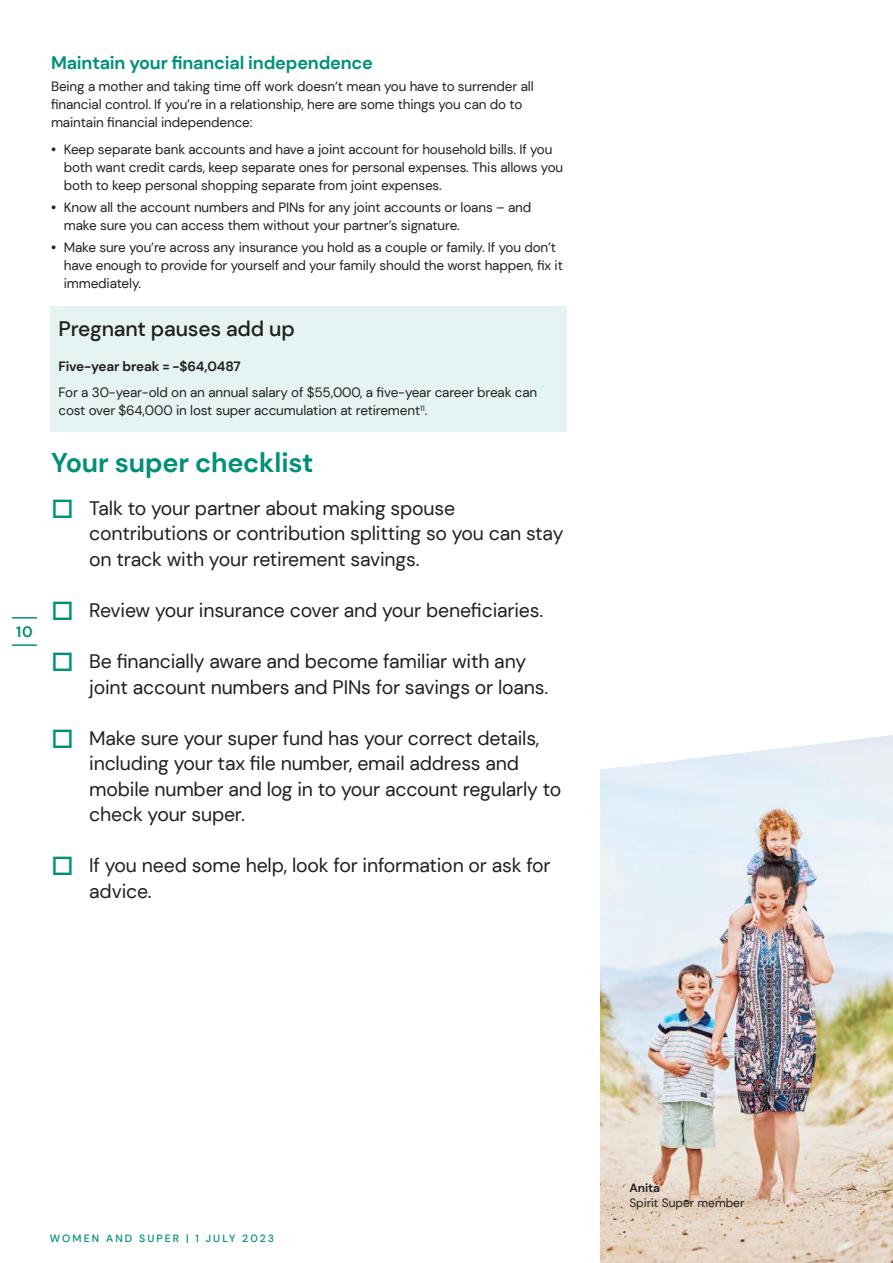
<style>
.page{position:relative;width:893px;height:1263px;background:#fff}
.page>*{position:absolute;margin:0;border:0;box-sizing:border-box;transform-origin:0 0}
.t1{font:700 27px "DM Sans";letter-spacing:-.005em;color:#009078}
.t2{font:500 21px "DM Sans";letter-spacing:-.01em;color:#221f1f}
.t3{font:19.5px/25.5px "DM Sans";letter-spacing:-.01em;color:#221f1f}
.t4{font:700 18px "DM Sans";letter-spacing:-.01em;color:#009078}
.t5{font:700 15px "DM Sans";color:#009078}
.t6{font:13.5px/18px "DM Sans";letter-spacing:-.01em;color:#221f1f}
.t7{font:700 13.5px "DM Sans";letter-spacing:-.01em;color:#221f1f}
.t8{font:12px "DM Sans";color:#221f1f}
.t9{font:700 12px "DM Sans";color:#221f1f}
.t10{font:500 10.5px "DM Sans";letter-spacing:.2em;color:#009078}
.s1{font-weight:700}
</style>
<div class="page">
<hr style="left:12px;top:617px;width:24px;height:2px;background:#009078">
<hr style="left:12px;top:644px;width:24px;height:2px;background:#009078">
<img style="left:600px;top:735px;width:293px;height:528px">
<div style="left:50px;top:306px;width:517px;height:126px;background:#e5f3f3"></div>
<p class="t5" style="left:16px;top:625px;width:18px">10</p>
<h3 class="t4" style="left:51px;top:51px;width:323px">Maintain your 昀椀nancial independence</h3>
<p class="t6" style="left:51px;top:78px;width:484px">Being a mother and taking time off work doesn’t mean you have to surrender all昀椀nancial control. If you’re in a relationship, here are some things you can do to maintain 昀椀nancial independence:</p>
<p class="t6" style="left:64px;top:141px;width:501px;text-indent:-13px"><span class="s1">•</span> Keep separate bank accounts and have a joint account for household bills. If you both want credit cards, keep separate ones for personal expenses. This allows you both to keep personal shopping separate from joint expenses.</p>
<p class="t6" style="left:64px;top:199px;width:469px;text-indent:-13px"><span class="s1">•</span> Know all the account numbers and PINs for any joint accounts or loans – and make sure you can access them without your partner’s signature.</p>
<p class="t6" style="left:64px;top:239px;width:501px;text-indent:-13px"><span class="s1">•</span> Make sure you’re across any insurance you hold as a couple or family. If you don’t have enough to provide for yourself and your family should the worst happen, 昀椀x it immediately.</p>
<h2 class="t2" style="left:58px;top:315px;width:238px">Pregnant pauses add up</h2>
<p class="t7" style="left:58px;top:360px;width:184px">Five-year break = -$64,0487</p>
<p class="t6" style="left:58px;top:383px;width:480px">For a 30-year-old on an annual salary of $55,000, a 昀椀ve-year career break can cost over $64,000 in lost super accumulation at retirement<sup>11</sup>.</p>
<h1 class="t1" style="left:51px;top:450px;width:264px">Your super checklist</h1>
<h3 class="t3" style="left:89px;top:497px;width:476px">Talk to your partner about making spouse contributions or contribution splitting so you can stay on track with your retirement savings.</h3>
<h3 class="t3" style="left:89px;top:597px;width:455px">Review your insurance cover and your bene昀椀ciaries.</h3>
<h3 class="t3" style="left:89px;top:648px;width:460px">Be 昀椀nancially aware and become familiar with any joint account numbers and PINs for savings or loans.</h3>
<h3 class="t3" style="left:89px;top:726px;width:474px">Make sure your super fund has your correct details, including your tax 昀椀le number, email address and mobile number and log in to your account regularly to check your super.</h3>
<h3 class="t3" style="left:89px;top:854px;width:463px">If you need some help, look for information or ask for advice.</h3>
<p class="t10" style="left:50px;top:1234px;width:226px">WOMEN AND SUPER | 1 JULY 2023</p>
<p class="t9" style="left:629px;top:1182px;width:32px">Anita</p>
<p class="t8" style="left:629px;top:1197px;width:117px">Spirit Super member</p>
</div>
